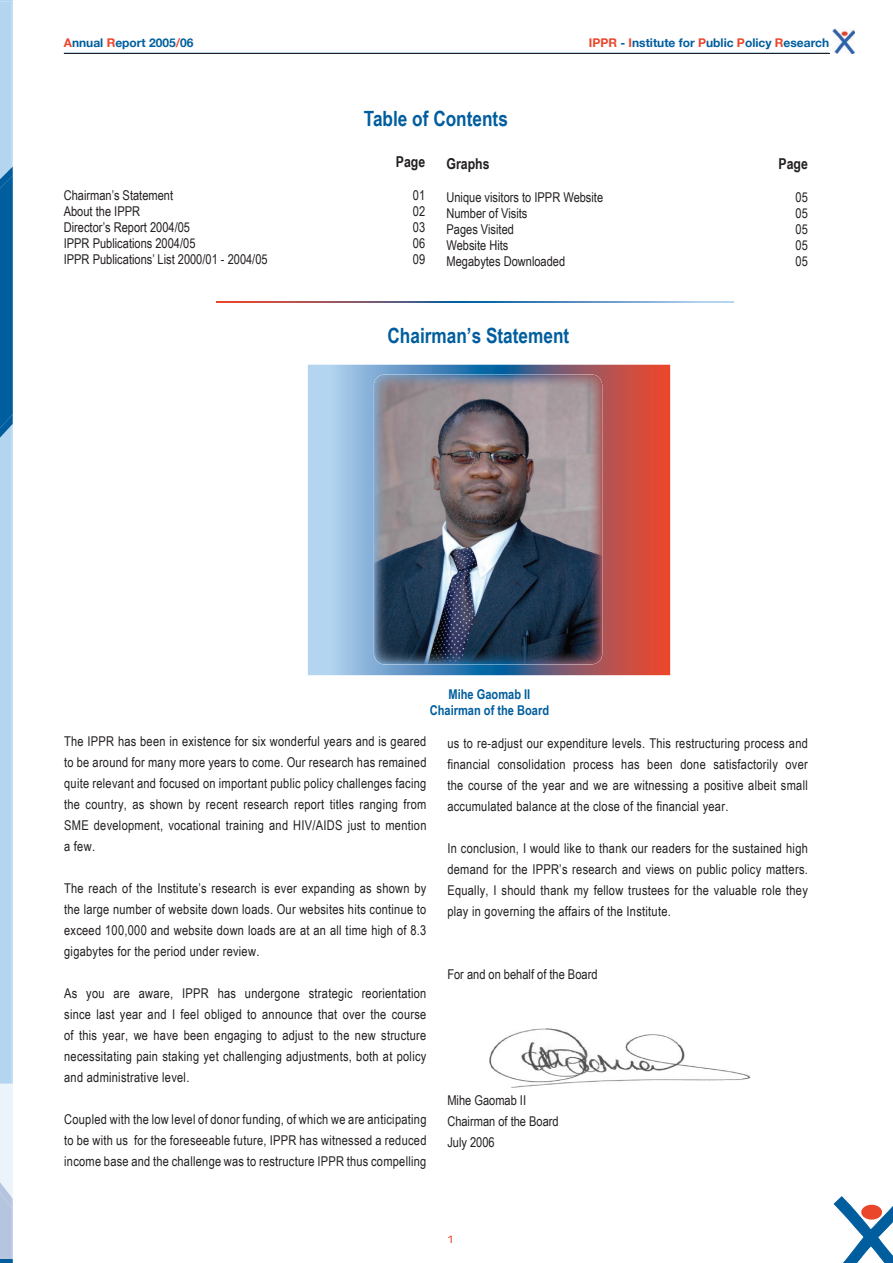
<style>
.page{position:relative;width:893px;height:1263px;background:#fff}
.page>*{position:absolute;margin:0;border:0;box-sizing:border-box;transform-origin:0 0}
.t1{font:700 21px "Arial Narrow";color:#005e9e}
.t2{font:700 15px "Arial Narrow";color:#231f20}
.t3{font:15px "Skia";color:#ea462c}
.t4{font:13.5px/21px "Arial Narrow";letter-spacing:.02em;color:#231f20;text-align:justify}
.t5{font:13.5px/21px "Arial Narrow";color:#231f20}
.t6{font:700 13.5px/16.2px "Arial Narrow";color:#005e9e;text-align:center}
.t7{font:700 12px "Helvetica Neue";color:#005e9e}
.s1{color:#ea462c}
</style>
<div class="page">
<img style="left:832px;top:28px;width:23px;height:26px">
<svg style="left:834px;top:1196px;width:59px;height:67px"></svg>
<hr style="left:64px;top:53px;width:765px;height:1px;background:#231f20">
<svg style="left:308px;top:365px;width:362px;height:310px;background:#af8793"></svg>
<img style="left:489px;top:1028px;width:261px;height:59px">
<img style="left:374px;top:374px;width:228px;height:290px;border-radius:11px">
<svg style="left:0;top:0;width:13px;height:1263px;background:#95bfdf"></svg>
<p class="t7" style="left:64px;top:35px;width:131px"><span class="s1">A</span>nnual <span class="s1">R</span>eport 2005<span class="s1">/</span>06</p>
<p class="t7" style="left:589px;top:35px;width:242px"><span class="s1">IPPR</span> - <span class="s1">I</span>nstitute for <span class="s1">P</span>ublic <span class="s1">P</span>olicy <span class="s1">R</span>esearch</p>
<h1 class="t1" style="left:364px;top:106px;width:146px">Table of Contents</h1>
<p class="t2" style="left:396px;top:153px;width:31px">Page</p>
<p class="t5" style="left:64px;top:184px;width:111px">Chairman’s Statement</p>
<p class="t4" style="left:413px;top:184px;width:14px">01</p>
<p class="t5" style="left:64px;top:201px;width:78px">About the IPPR</p>
<p class="t4" style="left:413px;top:201px;width:14px">02</p>
<p class="t5" style="left:64px;top:217px;width:128px">Director’s Report 2004/05</p>
<p class="t4" style="left:413px;top:217px;width:14px">03</p>
<p class="t5" style="left:64px;top:233px;width:133px">IPPR Publications 2004/05</p>
<p class="t4" style="left:413px;top:233px;width:14px">06</p>
<p class="t5" style="left:64px;top:249px;width:205px">IPPR Publications’ List 2000/01 - 2004/05</p>
<p class="t4" style="left:413px;top:249px;width:14px">09</p>
<p class="t2" style="left:446px;top:155px;width:45px">Graphs</p>
<p class="t2" style="left:778px;top:155px;width:31px">Page</p>
<p class="t5" style="left:446px;top:186px;width:158px">Unique visitors to IPPR Website</p>
<p class="t4" style="left:796px;top:186px;width:14px">05</p>
<p class="t5" style="left:446px;top:202px;width:83px">Number of Visits</p>
<p class="t4" style="left:796px;top:202px;width:14px">05</p>
<p class="t5" style="left:446px;top:219px;width:69px">Pages Visited</p>
<p class="t4" style="left:796px;top:219px;width:14px">05</p>
<p class="t5" style="left:446px;top:235px;width:63px">Website Hits</p>
<p class="t4" style="left:796px;top:235px;width:14px">05</p>
<p class="t5" style="left:446px;top:251px;width:120px">Megabytes Downloaded</p>
<p class="t4" style="left:796px;top:251px;width:14px">05</p>
<h1 class="t1" style="left:387px;top:323px;width:183px">Chairman’s Statement</h1>
<p class="t6" style="left:430px;top:686px;width:121px">Mihe Gaomab II<br>Chairman of the Board</p>
<p class="t4" style="left:64px;top:730px;width:364px">The IPPR has been in existence for six wonderful years and is geared to be around for many more years to come. Our research has remained quite relevant and focused on important public policy challenges facing the country, as shown by recent research report titles ranging from SME development, vocational training and HIV/AIDS just to mention a few.</p>
<p class="t4" style="left:64px;top:877px;width:364px">The reach of the Institute’s research is ever expanding as shown by the large number of website down loads. Our websites hits continue to exceed 100,000 and website down loads are at an all time high of 8.3 gigabytes for the period under review.</p>
<p class="t4" style="left:64px;top:982px;width:364px">As you are aware, IPPR has undergone strategic reorientation since last year and I feel obliged to announce that over the course of this year, we have been engaging to adjust to the new structure necessitating pain staking yet challenging adjustments, both at policy and administrative level.</p>
<p class="t4" style="left:64px;top:1108px;width:364px">Coupled with the low level of donor funding, of which we are anticipating to be with us for the foreseeable future, IPPR has witnessed a reduced income base and the challenge was to restructure IPPR thus compelling</p>
<p class="t4" style="left:447px;top:732px;width:362px">us to re-adjust our expenditure levels. This restructuring process and financial consolidation process has been done satisfactorily over the course of the year and we are witnessing a positive albeit small accumulated balance at the close of the financial year.</p>
<p class="t4" style="left:447px;top:837px;width:362px">In conclusion, I would like to thank our readers for the sustained high demand for the IPPR’s research and views on public policy matters.<br>Equally, I should thank my fellow trustees for the valuable role they play in governing the affairs of the Institute.</p>
<p class="t5" style="left:447px;top:963px;width:152px">For and on behalf of the Board</p>
<p class="t5" style="left:447px;top:1089px;width:113px">Mihe Gaomab II<br>Chairman of the Board<br>July 2006</p>
<p class="t3" style="left:448px;top:1229px;width:7px">1</p>
</div>
